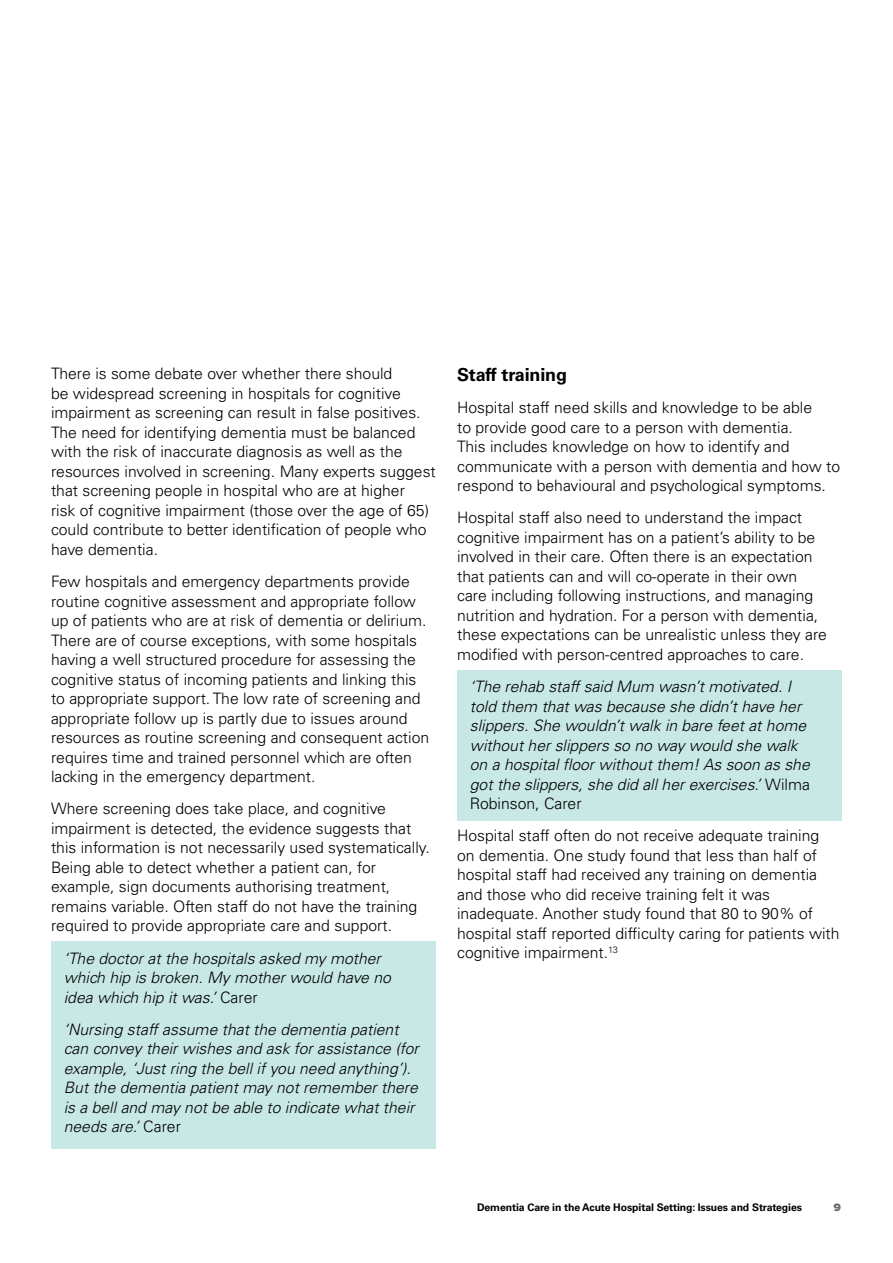
<style>
.page{position:relative;width:893px;height:1263px;background:#fff}
.page>*{position:absolute;margin:0;border:0;box-sizing:border-box;transform-origin:0 0}
.t1{font:700 18px "Univers LT Std";letter-spacing:-.01em;color:#000}
.t2{font:300 15.75px/19.5px "Univers LT Std";color:#000}
.t3{font:italic 300 15.75px/19.5px "Univers LT Std";color:#000}
.t4{font:700 10.5px "Univers LT Std";letter-spacing:-.01em;color:#000}
.t5{font:900 10.5px "Augustus";color:#6d6e71}
.s1{font-style:normal}
</style>
<div class="page">
<div style="left:457px;top:670px;width:385px;height:151px;background:#c7e8e5"></div>
<div style="left:51px;top:941px;width:385px;height:208px;background:#c7e8e5"></div>
<p class="t2" style="left:51px;top:364px;width:386px">There is some debate over whether there should<br>be widespread screening in hospitals for cognitive impairment as screening can result in false positives.<br>The need for identifying dementia must be balanced with the risk of inaccurate diagnosis as well as the resources involved in screening. Many experts suggest that screening people in hospital who are at higher<br>risk of cognitive impairment (those over the age of 65) could contribute to better identification of people who have dementia.</p>
<p class="t2" style="left:51px;top:572px;width:380px">Few hospitals and emergency departments provide routine cognitive assessment and appropriate follow up of patients who are at risk of dementia or delirium.<br>There are of course exceptions, with some hospitals having a well structured procedure for assessing the cognitive status of incoming patients and linking this to appropriate support. The low rate of screening and appropriate follow up is partly due to issues around resources as routine screening and consequent action requires time and trained personnel which are often lacking in the emergency department.</p>
<p class="t2" style="left:51px;top:799px;width:380px">Where screening does take place, and cognitive impairment is detected, the evidence suggests that this information is not necessarily used systematically.<br>Being able to detect whether a patient can, for example, sign documents authorising treatment, remains variable. Often staff do not have the training required to provide appropriate care and support.</p>
<p class="t3" style="left:64px;top:948px;width:329px">‘The doctor at the hospitals asked my mother which hip is broken. My mother would have no idea which hip it was.’ <span class="s1">Carer</span></p>
<p class="t3" style="left:64px;top:1020px;width:356px">‘Nursing staff assume that the dementia patient can convey their wishes and ask for assistance (for example, ‘Just ring the bell if you need anything’).<br>But the dementia patient may not remember there is a bell and may not be able to indicate what their needs are.’ <span class="s1">Carer</span></p>
<p class="t1" style="left:457px;top:364px;width:111px">Staff training</p>
<p class="t2" style="left:457px;top:398px;width:385px">Hospital staff need skills and knowledge to be able<br>to provide good care to a person with dementia.<br>This includes knowledge on how to identify and communicate with a person with dementia and how to respond to behavioural and psychological symptoms.</p>
<p class="t2" style="left:457px;top:508px;width:371px">Hospital staff also need to understand the impact cognitive impairment has on a patient’s ability to be involved in their care. Often there is an expectation that patients can and will co-operate in their own care including following instructions, and managing nutrition and hydration. For a person with dementia, these expectations can be unrealistic unless they are modified with person-centred approaches to care.</p>
<p class="t3" style="left:470px;top:677px;width:342px">‘The rehab staff said Mum wasn’t motivated. I told them that was because she didn’t have her slippers. She wouldn’t walk in bare feet at home without her slippers so no way would she walk on a hospital floor without them! As soon as she got the slippers, she did all her exercises.’ <span class="s1">Wilma Robinson, Carer</span></p>
<p class="t2" style="left:457px;top:826px;width:384px">Hospital staff often do not receive adequate training on dementia. One study found that less than half of hospital staff had received any training on dementia and those who did receive training felt it was inadequate. Another study found that 80 to 90% of hospital staff reported difficulty caring for patients with cognitive impairment.<sup>13</sup></p>
<p class="t4" style="left:477px;top:1201px;width:327px">Dementia Care in the Acute Hospital Setting: Issues and Strategies</p>
<p class="t5" style="left:833px;top:1201px;width:9px">9</p>
</div>
